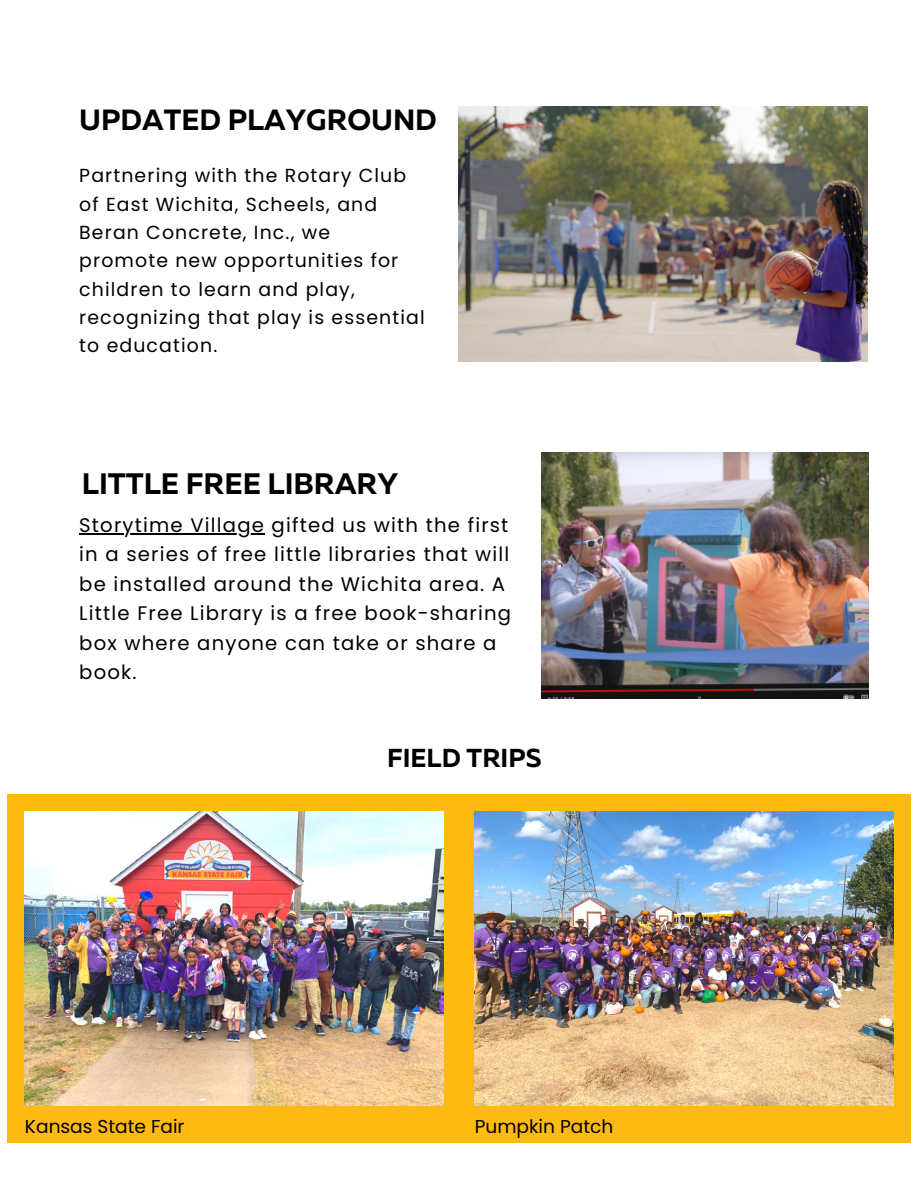
<style>
.page{position:relative;width:918px;height:1188px;background:#fff}
.page>*{position:absolute;margin:0;border:0;box-sizing:border-box;transform-origin:0 0}
.t1{font:700 29.55px "Muller";color:#000}
.t2{font:700 29.25px "Muller";color:#000}
.t3{font:700 25.95px "Muller";color:#000}
.t4{font:19.65px/29.5px "Poppins";letter-spacing:.06em;color:#000}
.t5{font:18.9px/28.3px "Poppins";letter-spacing:.06em;color:#000}
.t6{font:18.6px "Poppins";color:#000}
</style>
<div class="page">
<div style="left:7px;top:795px;width:454px;height:348px;background:#feba12"></div>
<img style="left:25px;top:811px;width:418px;height:295px">
<img style="left:542px;top:453px;width:326px;height:245px">
<img style="left:458px;top:107px;width:410px;height:254px">
<hr style="left:79px;top:533px;width:186px;height:1px;background:#000">
<div style="left:457px;top:795px;width:454px;height:348px;background:#feba12"></div>
<img style="left:475px;top:811px;width:418px;height:295px">
<p class="t2" style="left:79px;top:107px;width:359px">UPDATED PLAYGROUND</p>
<p class="t5" style="left:79px;top:162px;width:347px">Partnering with the Rotary Club of East Wichita, Scheels, and<br>Beran Concrete, Inc., we<br>promote new opportunities for children to learn and play, recognizing that play is essential to education.</p>
<p class="t1" style="left:82px;top:471px;width:318px">LITTLE FREE LIBRARY</p>
<p class="t4" style="left:79px;top:510px;width:433px">Storytime Village gifted us with the first in a series of free little libraries that will be installed around the Wichita area. A Little Free Library is a free book-sharing box where anyone can take or share a book.</p>
<p class="t6" style="left:25px;top:1113px;width:161px">Kansas State Fair</p>
<p class="t3" style="left:387px;top:748px;width:156px">FIELD TRIPS</p>
<p class="t6" style="left:475px;top:1113px;width:140px">Pumpkin Patch</p>
</div>
